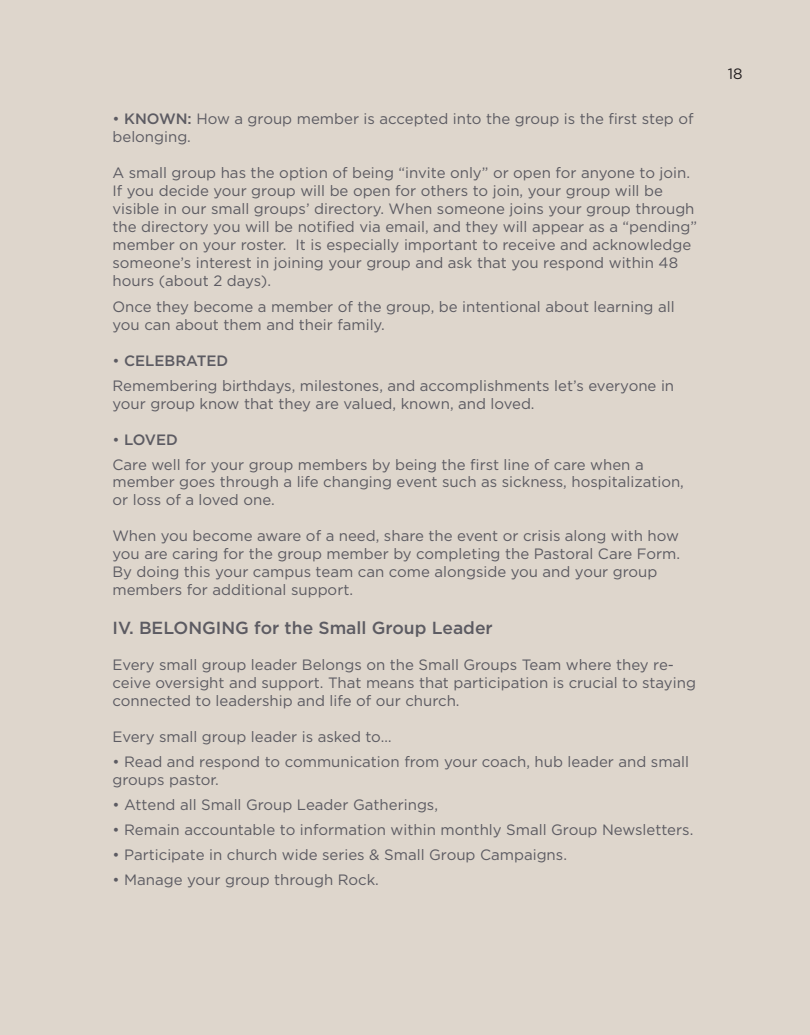
<style>
.page{position:relative;width:810px;height:1035px;background:#ded6cc}
.page>*{position:absolute;margin:0;border:0;box-sizing:border-box;transform-origin:0 0}
.t1{font:500 17.5px "Gotham";color:#5c5b62}
.t2{font:15px/18px "Gotham";color:#5c5b62}
.t3{font:15px "Gotham";color:#231f20}
.s1{font-weight:500}
</style>
<div class="page">
<p class="t2" style="left:113px;top:110px;width:583px">• <span class="s1">KNOWN:</span> How a group member is accepted into the group is the first step of belonging.</p>
<p class="t2" style="left:113px;top:164px;width:586px">A small group has the option of being “invite only” or open for anyone to join.<br>If you decide your group will be open for others to join, your group will be visible in our small groups’ directory. When someone joins your group through the directory you will be notified via email, and they will appear as a “pending” member on your roster. It is especially important to receive and acknowledge someone’s interest in joining your group and ask that you respond within 48 hours (about 2 days).</p>
<p class="t2" style="left:113px;top:297px;width:564px">Once they become a member of the group, be intentional about learning all you can about them and their family.</p>
<p class="t2" style="left:113px;top:347px;width:563px;line-height:25px">• <span class="s1">CELEBRATED<br></span>Remembering birthdays, milestones, and accomplishments let’s everyone in</p>
<p class="t2" style="left:113px;top:394px;width:424px">your group know that they are valued, known, and loved.</p>
<p class="t2" style="left:113px;top:426px;width:533px;line-height:25px">• <span class="s1">LOVED<br></span>Care well for your group members by being the first line of care when a</p>
<p class="t2" style="left:113px;top:472px;width:573px">member goes through a life changing event such as sickness, hospitalization, or loss of a loved one.</p>
<p class="t2" style="left:113px;top:526px;width:569px">When you become aware of a need, share the event or crisis along with how you are caring for the group member by completing the Pastoral Care Form.<br>By doing this your campus team can come alongside you and your group members for additional support.</p>
<p class="t1" style="left:112px;top:616px;width:382px">IV. BELONGING for the Small Group Leader</p>
<p class="t2" style="left:112px;top:655px;width:585px">Every small group leader Belongs on the Small Groups Team where they re&shy;ceive oversight and support. That means that participation is crucial to staying connected to leadership and life of our church.</p>
<p class="t2" style="left:112px;top:727px;width:281px">Every small group leader is asked to…</p>
<p class="t2" style="left:112px;top:753px;width:578px;line-height:17.5px">• Read and respond to communication from your coach, hub leader and small groups pastor.</p>
<p class="t2" style="left:112px;top:795px;width:327px">• Attend all Small Group Leader Gatherings,</p>
<p class="t2" style="left:112px;top:820px;width:582px">• Remain accountable to information within monthly Small Group Newsletters.</p>
<p class="t2" style="left:112px;top:845px;width:456px">• Participate in church wide series &amp; Small Group Campaigns.</p>
<p class="t2" style="left:112px;top:870px;width:268px">• Manage your group through Rock.</p>
<p class="t3" style="left:728px;top:65px;width:16px">18</p>
</div>
